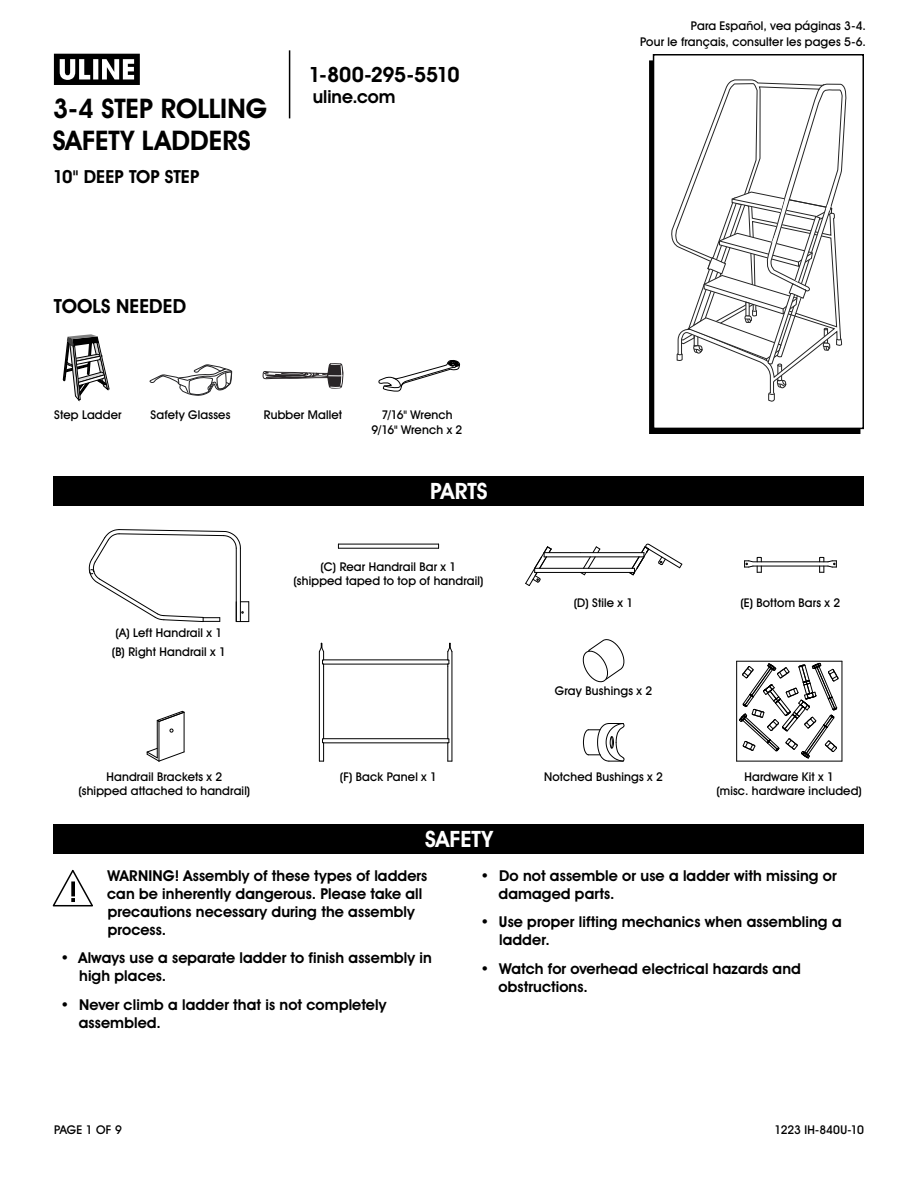
<style>
.page{position:relative;width:918px;height:1188px;background:#fff}
.page>*{position:absolute;margin:0;border:0;box-sizing:border-box;transform-origin:0 0}
.t1{font:700 27px/32.4px "Uline Two Knine";letter-spacing:.005em;color:#000}
.t2{font:700 22.5px "Uline Two Knine";color:#fff}
.t3{font:700 21px "Uline Two Knine";letter-spacing:-.02em;color:#000}
.t4{font:700 19.5px "Uline Two Knine";letter-spacing:.005em;color:#000}
.t5{font:700 18px "Uline Two Knine";color:#000}
.t6{font:700 15px/18px "Uline Two Knine";letter-spacing:.005em;color:#000}
.t7{font:12px/14.4px "Uline Two Knine";letter-spacing:.015em;color:#000;text-align:center}
.t8{font:12px "Uline Two Knine";letter-spacing:-.005em;color:#000}
</style>
<div class="page">
<hr style="left:289px;top:50px;width:1px;height:68px;background:#000">
<svg style="left:54px;top:54px;width:86px;height:31px"></svg>
<div style="left:54px;top:476px;width:810px;height:30px;background:#000"></div>
<div style="left:54px;top:824px;width:810px;height:30px;background:#000"></div>
<svg style="left:53px;top:870px;width:40px;height:36px"></svg>
<svg style="left:89px;top:529px;width:161px;height:93px"></svg>
<hr style="left:544px;top:552px;width:36px;height:1px;background:#000">
<svg style="left:580px;top:546px;width:20px;height:29px"></svg>
<svg style="left:629px;top:544px;width:53px;height:31px"></svg>
<hr style="left:544px;top:557px;width:100px;height:1px;background:#000">
<hr style="left:580px;top:552px;width:64px;height:1px;background:#000">
<hr style="left:535px;top:568px;width:99px;height:1px;background:#000">
<hr style="left:535px;top:572px;width:99px;height:1px;background:#000">
<svg style="left:525px;top:546px;width:27px;height:40px"></svg>
<hr style="left:338px;top:548px;width:101px;height:1px;background:#000">
<hr style="left:338px;top:544px;width:101px;height:1px;background:#000">
<svg style="left:170px;top:729px;width:4px;height:4px"></svg>
<hr style="left:159px;top:721px;width:1px;height:40px;background:#000">
<hr style="left:184px;top:712px;width:1px;height:40px;background:#000">
<hr style="left:157px;top:720px;width:1px;height:38px;background:#000">
<svg style="left:147px;top:748px;width:38px;height:14px"></svg>
<svg style="left:156px;top:711px;width:29px;height:11px"></svg>
<svg style="left:583px;top:723px;width:41px;height:39px"></svg>
<hr style="left:323px;top:666px;width:1px;height:73px;background:#000">
<hr style="left:319px;top:652px;width:1px;height:109px;background:#000">
<hr style="left:324px;top:660px;width:124px;height:1px;background:#000">
<hr style="left:324px;top:664px;width:124px;height:1px;background:#000">
<svg style="left:319px;top:643px;width:5px;height:23px"></svg>
<hr style="left:324px;top:738px;width:124px;height:1px;background:#000">
<svg style="left:447px;top:643px;width:5px;height:23px"></svg>
<hr style="left:324px;top:743px;width:124px;height:1px;background:#000">
<hr style="left:448px;top:666px;width:1px;height:73px;background:#000">
<hr style="left:452px;top:652px;width:1px;height:109px;background:#000">
<svg style="left:447px;top:738px;width:5px;height:24px"></svg>
<svg style="left:319px;top:738px;width:5px;height:24px"></svg>
<hr style="left:737px;top:761px;width:105px;height:1px;background:#000">
<hr style="left:737px;top:661px;width:105px;height:1px;background:#000">
<hr style="left:736px;top:661px;width:1px;height:100px;background:#000">
<hr style="left:842px;top:661px;width:1px;height:100px;background:#000">
<svg style="left:739px;top:663px;width:100px;height:96px"></svg>
<svg style="left:744px;top:557px;width:93px;height:16px"></svg>
<svg style="left:582px;top:639px;width:43px;height:44px"></svg>
<div style="left:649px;top:60px;width:211px;height:374px;border:2px solid #000"></div>
<div style="left:654px;top:55px;width:209px;height:373px;background:#fff"></div>
<div style="left:653px;top:54px;width:211px;height:375px;border:2px solid #000"></div>
<svg style="left:671px;top:84px;width:176px;height:318px"></svg>
<svg style="left:674px;top:79px;width:168px;height:316px"></svg>
<svg style="left:378px;top:360px;width:82px;height:32px"></svg>
<svg style="left:263px;top:363px;width:80px;height:26px"></svg>
<svg style="left:63px;top:335px;width:46px;height:65px"></svg>
<svg style="left:150px;top:364px;width:82px;height:32px"></svg>
<h1 class="t1" style="left:53px;top:92px;width:216px">3-4 STEP ROLLING<br>SAFETY LADDERS</h1>
<p class="t5" style="left:53px;top:165px;width:148px">10" DEEP TOP STEP</p>
<h3 class="t3" style="left:309px;top:62px;width:152px">1-800-295-5510</h3>
<p class="t5" style="left:313px;top:86px;width:84px">uline.com</p>
<h3 class="t4" style="left:54px;top:294px;width:134px">TOOLS NEEDED</h3>
<p class="t7" style="left:54px;top:408px;width:69px">Step Ladder</p>
<p class="t7" style="left:151px;top:408px;width:81px">Safety Glasses</p>
<p class="t7" style="left:264px;top:408px;width:80px">Rubber Mallet</p>
<p class="t7" style="left:372px;top:408px;width:92px">7/16" Wrench<br>9/16" Wrench x 2</p>
<h2 class="t2" style="left:430px;top:478px;width:59px">PARTS</h2>
<p class="t7" style="left:116px;top:625px;width:108px">(A) Left Handrail x 1</p>
<p class="t7" style="left:112px;top:645px;width:115px">(B) Right Handrail x 1</p>
<p class="t7" style="left:294px;top:559px;width:191px">(C) Rear Handrail Bar x 1<br>(shipped taped to top of handrail)</p>
<p class="t7" style="left:640px;top:17px;width:227px;line-height:16.8px;text-align:right">Para Español, vea páginas 3-4.<br>Pour le français, consulter les pages 5-6.</p>
<p class="t7" style="left:574px;top:595px;width:61px">(D) Stile x 1</p>
<p class="t7" style="left:740px;top:595px;width:101px">(E) Bottom Bars x 2</p>
<p class="t7" style="left:555px;top:684px;width:99px">Gray Bushings x 2</p>
<p class="t7" style="left:340px;top:769px;width:99px">(F) Back Panel x 1</p>
<p class="t7" style="left:716px;top:769px;width:147px">Hardware Kit x 1<br>(misc. hardware included)</p>
<p class="t7" style="left:79px;top:769px;width:173px">Handrail Brackets x 2<br>(shipped attached to handrail)</p>
<p class="t7" style="left:544px;top:769px;width:120px">Notched Bushings x 2</p>
<h2 class="t2" style="left:425px;top:826px;width:69px">SAFETY</h2>
<p class="t6" style="left:107px;top:866px;width:322px">WARNING! Assembly of these types of ladders can be inherently dangerous. Please take all precautions necessary during the assembly process.</p>
<p class="t6" style="left:79px;top:949px;width:354px;text-indent:-19px">• Always use a separate ladder to finish assembly in high places.</p>
<p class="t6" style="left:79px;top:996px;width:309px;text-indent:-18px">• Never climb a ladder that is not completely assembled.</p>
<p class="t6" style="left:499px;top:866px;width:340px;text-indent:-18px">• Do not assemble or use a ladder with missing or damaged parts.</p>
<p class="t6" style="left:499px;top:913px;width:344px;text-indent:-19px">• Use proper lifting mechanics when assembling a ladder.</p>
<p class="t6" style="left:499px;top:960px;width:304px;text-indent:-18px">• Watch for overhead electrical hazards and obstructions.</p>
<p class="t7" style="left:54px;top:1122px;width:69px">PAGE 1 OF 9</p>
<p class="t8" style="left:775px;top:1122px;width:91px">1223 IH-840U-10</p>
</div>
